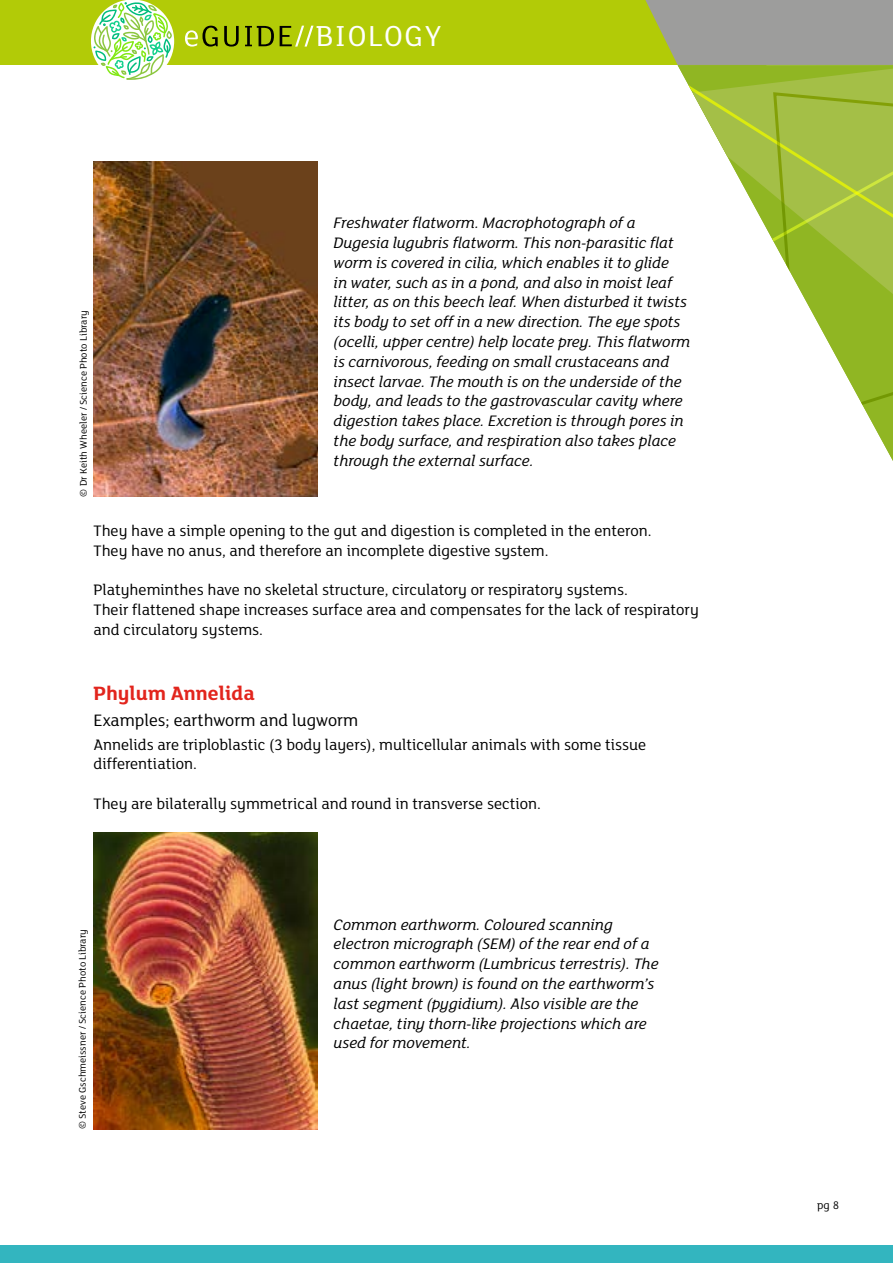
<style>
.page{position:relative;width:893px;height:1263px;background:#fff}
.page>*{position:absolute;margin:0;border:0;box-sizing:border-box;transform-origin:0 0}
.t1{font:31.5px "FS Lola";letter-spacing:.05em;color:#fff}
.t2{font:700 21px "FS Lola";color:#e2251d}
.t3{font:18px "FS Lola";color:#000}
.t4{font:italic 16.5px/19.8px "FS Lola";color:#000}
.t5{font:16.5px/19.8px "FS Lola";color:#000}
.t6{font:12px "FS Lola";color:#000}
.t7{font:10.5px "FS Lola";color:#000}
</style>
<div class="page">
<div style="left:0;top:0;width:893px;height:65px;background:#b2cb07"></div>
<svg style="left:645px;top:0;width:248px;height:65px;background:#9ea091"></svg>
<svg style="left:678px;top:65px;width:215px;height:391px"></svg>
<svg style="left:771px;top:91px;width:122px;height:336px"></svg>
<div style="left:0;top:1246px;width:893px;height:17px;background:#33b5bf"></div>
<svg style="left:185px;top:26px;width:33px;height:21px"></svg>
<svg style="left:224px;top:26px;width:15px;height:21px"></svg>
<svg style="left:245px;top:26px;width:29px;height:20px"></svg>
<svg style="left:280px;top:26px;width:33px;height:21px"></svg>
<div style="left:91px;top:0;width:83px;height:83px;background:#fff;border-radius:50%"></div>
<svg style="left:94px;top:2px;width:78px;height:78px"></svg>
<img style="left:94px;top:162px;width:223px;height:334px">
<img style="left:94px;top:832px;width:223px;height:298px">
<p class="t7" style="left:76px;top:497px;width:188px;rotate:-90deg">© Dr Keith Wheeler / Science Photo Library</p>
<h1 class="t1" style="left:316px;top:15px;width:127px">BIOLOGY</h1>
<p class="t4" style="left:334px;top:212px;width:358px">Freshwater flatworm. Macrophotograph of a Dugesia lugubris flatworm. This non-parasitic flat worm is covered in cilia, which enables it to glide<br>in water, such as in a pond, and also in moist leaf litter, as on this beech leaf. When disturbed it twists its body to set off in a new direction. The eye spots (ocelli, upper centre) help locate prey. This flatworm is carnivorous, feeding on small crustaceans and insect larvae. The mouth is on the underside of the body, and leads to the gastrovascular cavity where digestion takes place. Excretion is through pores in the body surface, and respiration also takes place through the external surface.</p>
<p class="t5" style="left:94px;top:520px;width:559px">They have a simple opening to the gut and digestion is completed in the enteron.<br>They have no anus, and therefore an incomplete digestive system.</p>
<p class="t5" style="left:94px;top:579px;width:607px">Platyheminthes have no skeletal structure, circulatory or respiratory systems.<br>Their flattened shape increases surface area and compensates for the lack of respiratory and circulatory systems.</p>
<p class="t2" style="left:94px;top:678px;width:163px">Phylum Annelida</p>
<p class="t3" style="left:94px;top:708px;width:266px">Examples; earthworm and lugworm</p>
<p class="t5" style="left:94px;top:734px;width:554px">Annelids are triploblastic (3 body layers), multicellular animals with some tissue differentiation.</p>
<p class="t5" style="left:94px;top:793px;width:449px">They are bilaterally symmetrical and round in transverse section.</p>
<p class="t7" style="left:75px;top:1129px;width:202px;rotate:-90deg">© Steve Gschmeissner / Science Photo Library</p>
<p class="t4" style="left:334px;top:914px;width:326px">Common earthworm. Coloured scanning electron micrograph (SEM) of the rear end of a common earthworm (Lumbricus terrestris). The anus (light brown) is found on the earthworm’s last segment (pygidium). Also visible are the chaetae, tiny thorn-like projections which are used for movement.</p>
<p class="t6" style="left:817px;top:1197px;width:23px">pg 8</p>
</div>
